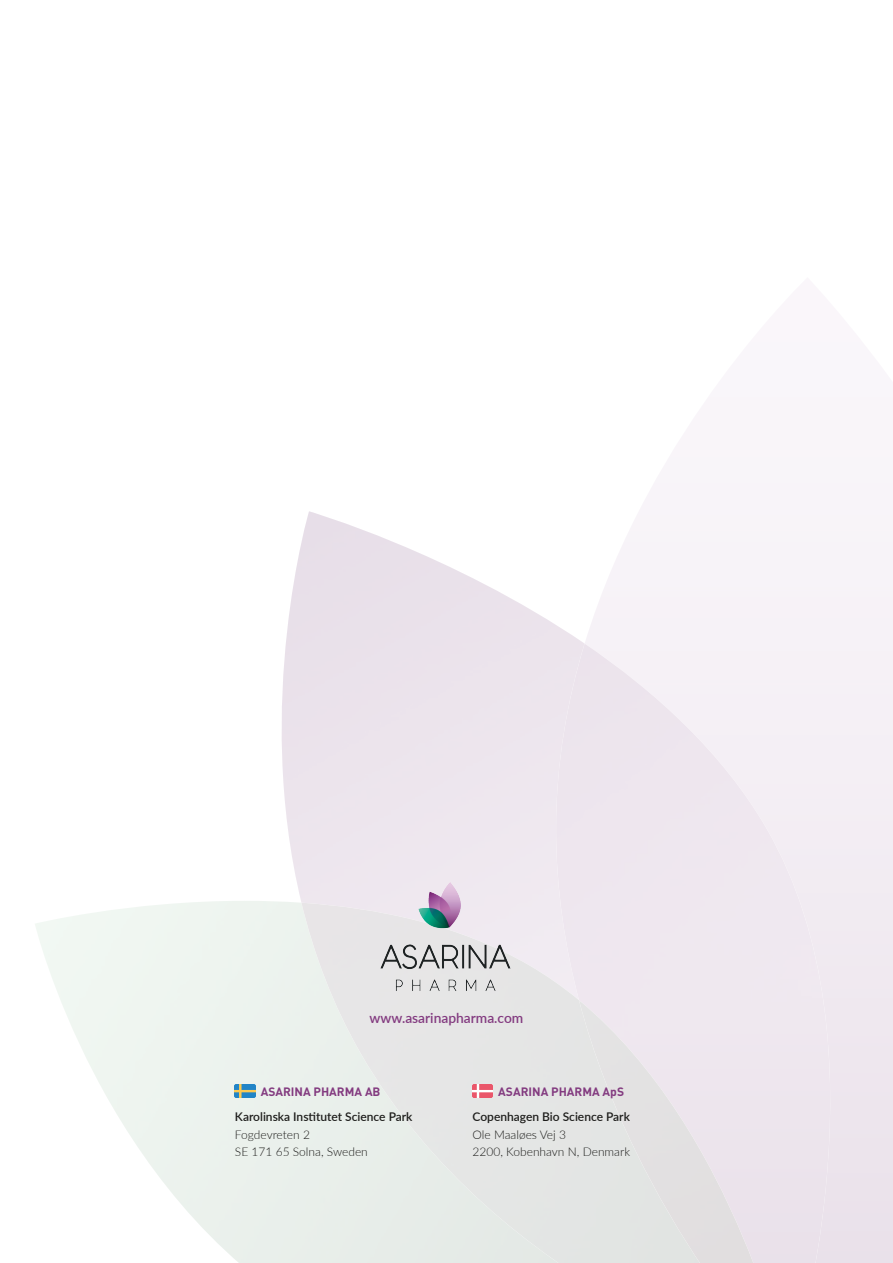
<style>
.page{position:relative;width:893px;height:1263px;background:#fff}
.page>*{position:absolute;margin:0;border:0;box-sizing:border-box;transform-origin:0 0}
.t1{font:600 13.8px "Lato";color:#833b80}
.t2{font:300 12px/16.5px "Lato";color:#1d1d1b}
.t3{font:600 12px "Lato";color:#1d1d1b}
.t4{font:700 12px "DIN";color:#833b80}
</style>
<div class="page">
<img style="left:35px;top:901px;width:218px;height:362px">
<img style="left:253px;top:511px;width:330px;height:752px">
<img style="left:301px;top:903px;width:255px;height:360px">
<img style="left:579px;top:1000px;width:210px;height:263px">
<img style="left:331px;top:883px;width:231px;height:115px">
<img style="left:235px;top:1084px;width:20px;height:14px">
<img style="left:473px;top:1084px;width:20px;height:14px">
<p class="t1" style="left:369px;top:1008px;width:155px">www.asarinapharma.com</p>
<p class="t4" style="left:261px;top:1083px;width:121px">ASARINA PHARMA AB</p>
<p class="t3" style="left:235px;top:1107px;width:179px">Karolinska Institutet Science Park</p>
<p class="t2" style="left:235px;top:1126px;width:134px">Fogdevreten 2<br>SE 171 65 Solna, Sweden</p>
<p class="t4" style="left:498px;top:1083px;width:127px">ASARINA PHARMA ApS</p>
<p class="t3" style="left:473px;top:1107px;width:159px">Copenhagen Bio Science Park</p>
<p class="t2" style="left:473px;top:1126px;width:159px">Ole Maaløes Vej 3<br>2200, Kobenhavn N, Denmark</p>
</div>
